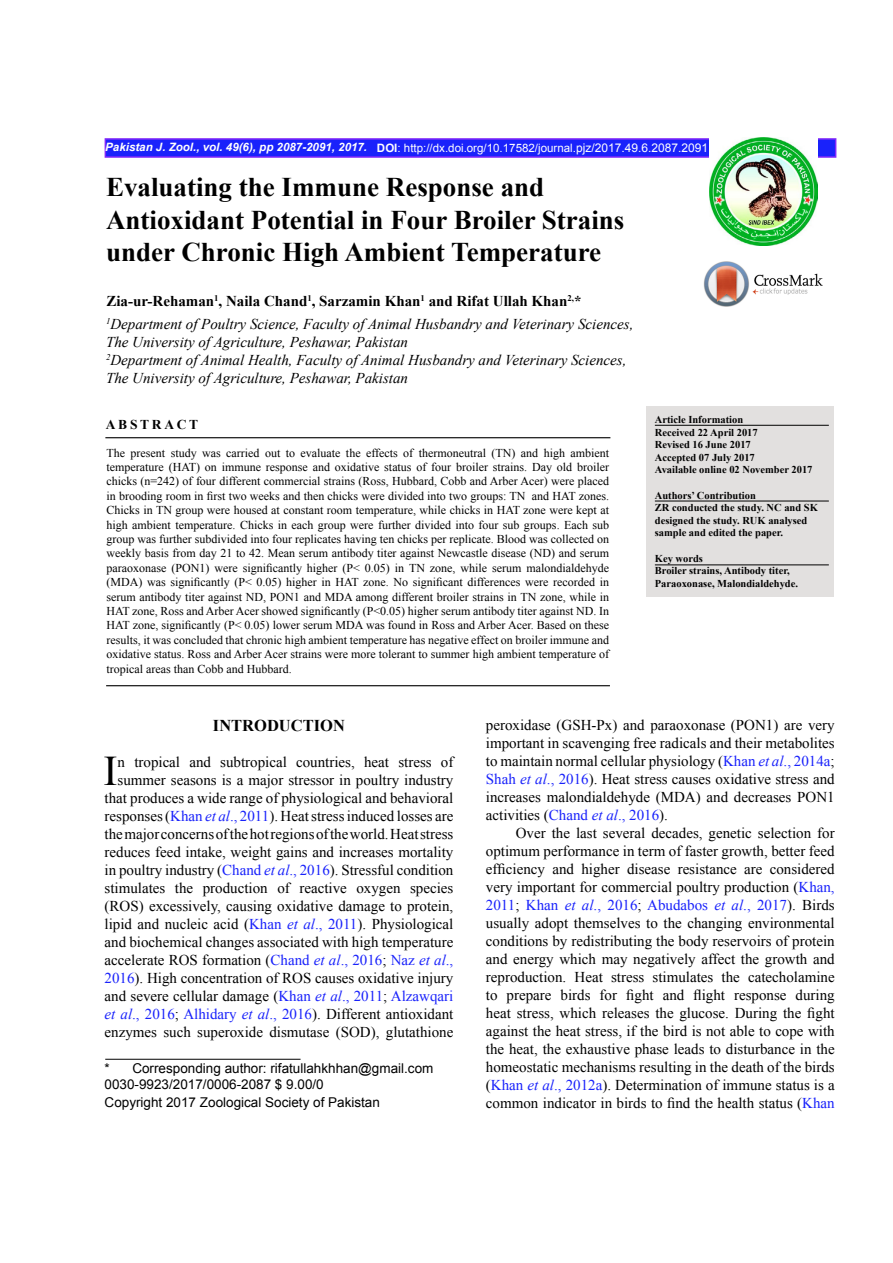
<style>
.page{position:relative;width:893px;height:1263px;background:#fff}
.page>*{position:absolute;margin:0;border:0;box-sizing:border-box;transform-origin:0 0}
.t1{font:42.15px "Times New Roman";color:#000}
.t2{font:700 27px/32.4px "Times New Roman";color:#000}
.t3{font:700 16.5px "Times New Roman";color:#000}
.t4{font:15px/18px "Times New Roman";color:#000;text-align:justify}
.t5{font:italic 15px/18px "Times New Roman";color:#000}
.t6{font:13.5px/16.2px "Arial";color:#000}
.t7{font:700 13.5px "Times New Roman";letter-spacing:.2em;color:#000}
.t8{font:12px/14.4px "Times New Roman";color:#000;text-align:justify}
.t9{font:italic 700 11.55px "Arial";color:#fff}
.t10{font:700 10.5px/12.6px "Times New Roman";color:#000}
.s1{font-style:normal}
.s2{font-weight:400;font-style:normal}
.s3{font-weight:400;font-style:normal;font-size:12px}
.s4{font-weight:700;font-style:normal}
.s5{color:#1922fb}
.s6{font-style:italic;color:#1922fb}
</style>
<div class="page">
<img style="left:703px;top:261px;width:120px;height:45px">
<div style="left:105px;top:138px;width:731px;height:20px;background:#1922fb;border:2px solid #8027fb"></div>
<img style="left:709px;top:138px;width:108px;height:108px">
<div style="left:646px;top:406px;width:187px;height:190px;background:#e2e0df"></div>
<hr style="left:655px;top:501px;width:174px;height:1px;background:#000">
<hr style="left:105px;top:437px;width:505px;height:1px;background:#000">
<hr style="left:106px;top:685px;width:504px;height:1px;background:#000">
<hr style="left:655px;top:425px;width:174px;height:1px;background:#000">
<hr style="left:105px;top:1059px;width:196px;height:1px;background:#000">
<hr style="left:655px;top:564px;width:174px;height:1px;background:#000">
<p class="t9" style="left:105px;top:139px;width:604px">Pakistan J. Zool., vol. 49(6), pp 2087-2091, 2017. <span class="s1">DOI</span><span class="s2">: http://dx.doi.org/10.17582/journal.</span><span class="s3">pjz/2017.49.6.2087.2091</span></p>
<h2 class="t2" style="left:106px;top:171px;width:520px">Evaluating the Immune Response and<br>Antioxidant Potential in Four Broiler Strains under Chronic High Ambient Temperature</h2>
<p class="t5" style="left:106px;top:289px;width:529px;line-height:23.2px"><span class="s4">Zia-ur-Rehaman</span><sup>1</sup><span class="s4">, Naila Chand</span><sup>1</sup><span class="s4">, Sarzamin Khan</span><sup>1</sup> <span class="s4">and Rifat Ullah Khan</span><sup>2,</sup><span class="s4">*<br></span><sup>1</sup>Department of Poultry Science, Faculty of Animal Husbandry and Veterinary Sciences,</p>
<p class="t5" style="left:106px;top:332px;width:522px">The University of Agriculture, Peshawar, Pakistan<br><sup>2</sup>Department of Animal Health, Faculty of Animal Husbandry and Veterinary Sciences,<br>The University of Agriculture, Peshawar, Pakistan</p>
<p class="t7" style="left:106px;top:415px;width:94px">ABSTRACT</p>
<p class="t8" style="left:107px;top:445px;width:504px">The present study was carried out to evaluate the effects of thermoneutral (TN) and high ambient temperature (HAT) on immune response and oxidative status of four broiler strains. Day old broiler chicks (n=242) of four different commercial strains (Ross, Hubbard, Cobb and Arber Acer) were placed in brooding room in first two weeks and then chicks were divided into two groups: TN and HAT zones.<br>Chicks in TN group were housed at constant room temperature, while chicks in HAT zone were kept at high ambient temperature. Chicks in each group were further divided into four sub groups. Each sub group was further subdivided into four replicates having ten chicks per replicate. Blood was collected on weekly basis from day 21 to 42. Mean serum antibody titer against Newcastle disease (ND) and serum paraoxonase (PON1) were significantly higher (P&lt; 0.05) in TN zone, while serum malondialdehyde (MDA) was significantly (P&lt; 0.05) higher in HAT zone. No significant differences were recorded in serum antibody titer against ND, PON1 and MDA among different broiler strains in TN zone, while in HAT zone, Ross and Arber Acer showed significantly (P&lt;0.05) higher serum antibody titer against ND. In HAT zone, significantly (P&lt; 0.05) lower serum MDA was found in Ross and Arber Acer. Based on these results, it was concluded that chronic high ambient temperature has negative effect on broiler immune and oxidative status. Ross and Arber Acer strains were more tolerant to summer high ambient temperature of tropical areas than Cobb and Hubbard.</p>
<p class="t10" style="left:655px;top:413px;width:159px">Article Information<br>Received 22 April 2017<br>Revised 16 June 2017<br>Accepted 07 July 2017<br>Available online 02 November 2017</p>
<p class="t10" style="left:655px;top:489px;width:165px">Authors’ Contribution<br>ZR conducted the study. NC and SK designed the study. RUK analysed sample and edited the paper.</p>
<p class="t10" style="left:655px;top:552px;width:145px">Key words<br>Broiler strains, Antibody titer,<br>Paraoxonase, Malondialdehyde.</p>
<p class="t3" style="left:213px;top:714px;width:133px">INTRODUCTION</p>
<p class="t4" style="left:105px;top:753px;width:350px;text-align:right">n tropical and subtropical countries, heat stress of summer seasons is a major stressor in poultry industry that produces a wide range of physiological and behavioral responses (<span class="s5">Khan</span> <span class="s6">et al</span><span class="s5">., 2011</span>). Heat stress induced losses are the major concerns of the hot regions of the world. Heat stress reduces feed intake, weight gains and increases mortality in poultry industry (<span class="s5">Chand</span> <span class="s6">et al</span><span class="s5">., 2016</span>). Stressful condition stimulates the production of reactive oxygen species (ROS) excessively, causing oxidative damage to protein, lipid and nucleic acid (<span class="s5">Khan</span> <span class="s6">et al</span><span class="s5">., 2011</span>). Physiological and biochemical changes associated with high temperature accelerate ROS formation (<span class="s5">Chand</span> <span class="s6">et al</span><span class="s5">., 2016</span>; <span class="s5">Naz</span> <span class="s6">et al</span><span class="s5">., 2016</span>). High concentration of ROS causes oxidative injury and severe cellular damage (<span class="s5">Khan</span> <span class="s6">et al</span><span class="s5">., 2011</span>; <span class="s5">Alzawqari </span><span class="s6">et al</span><span class="s5">., 2016</span>; <span class="s5">Alhidary</span> <span class="s6">et al</span><span class="s5">., 2016</span>). Different antioxidant enzymes such superoxide dismutase (SOD), glutathione</p>
<p class="t6" style="left:105px;top:1060px;width:330px">* Corresponding author: rifatullahkhhan@gmail.com<br>0030-9923/2017/0006-2087 $ 9.00/0</p>
<p class="t6" style="left:105px;top:1094px;width:277px">Copyright 2017 Zoological Society of Pakistan</p>
<h1 class="t1" style="left:104px;top:742px;width:16px">I</h1>
<p class="t4" style="left:486px;top:716px;width:350px">peroxidase (GSH-Px) and paraoxonase (PON1) are very important in scavenging free radicals and their metabolites to maintain normal cellular physiology (<span class="s5">Khan</span> <span class="s6">et al</span><span class="s5">., 2014a</span>; <span class="s5">Shah</span> <span class="s6">et al</span><span class="s5">., 2016</span>). Heat stress causes oxidative stress and increases malondialdehyde (MDA) and decreases PON1 activities (<span class="s5">Chand</span> <span class="s6">et al</span><span class="s5">., 2016</span>).</p>
<p class="t4" style="left:486px;top:824px;width:350px;text-indent:30px">Over the last several decades, genetic selection for optimum performance in term of faster growth, better feed efficiency and higher disease resistance are considered very important for commercial poultry production (<span class="s5">Khan, 2011</span>; <span class="s5">Khan</span> <span class="s6">et al</span><span class="s5">., 2016</span>; <span class="s5">Abudabos</span> <span class="s6">et al</span><span class="s5">., 2017</span>). Birds usually adopt themselves to the changing environmental conditions by redistributing the body reservoirs of protein and energy which may negatively affect the growth and reproduction. Heat stress stimulates the catecholamine to prepare birds for fight and flight response during heat stress, which releases the glucose. During the fight against the heat stress, if the bird is not able to cope with the heat, the exhaustive phase leads to disturbance in the homeostatic mechanisms resulting in the death of the birds (<span class="s5">Khan</span> <span class="s6">et al</span><span class="s5">., 2012a</span>). Determination of immune status is a common indicator in birds to find the health status (<span class="s5">Khan</span></p>
</div>
